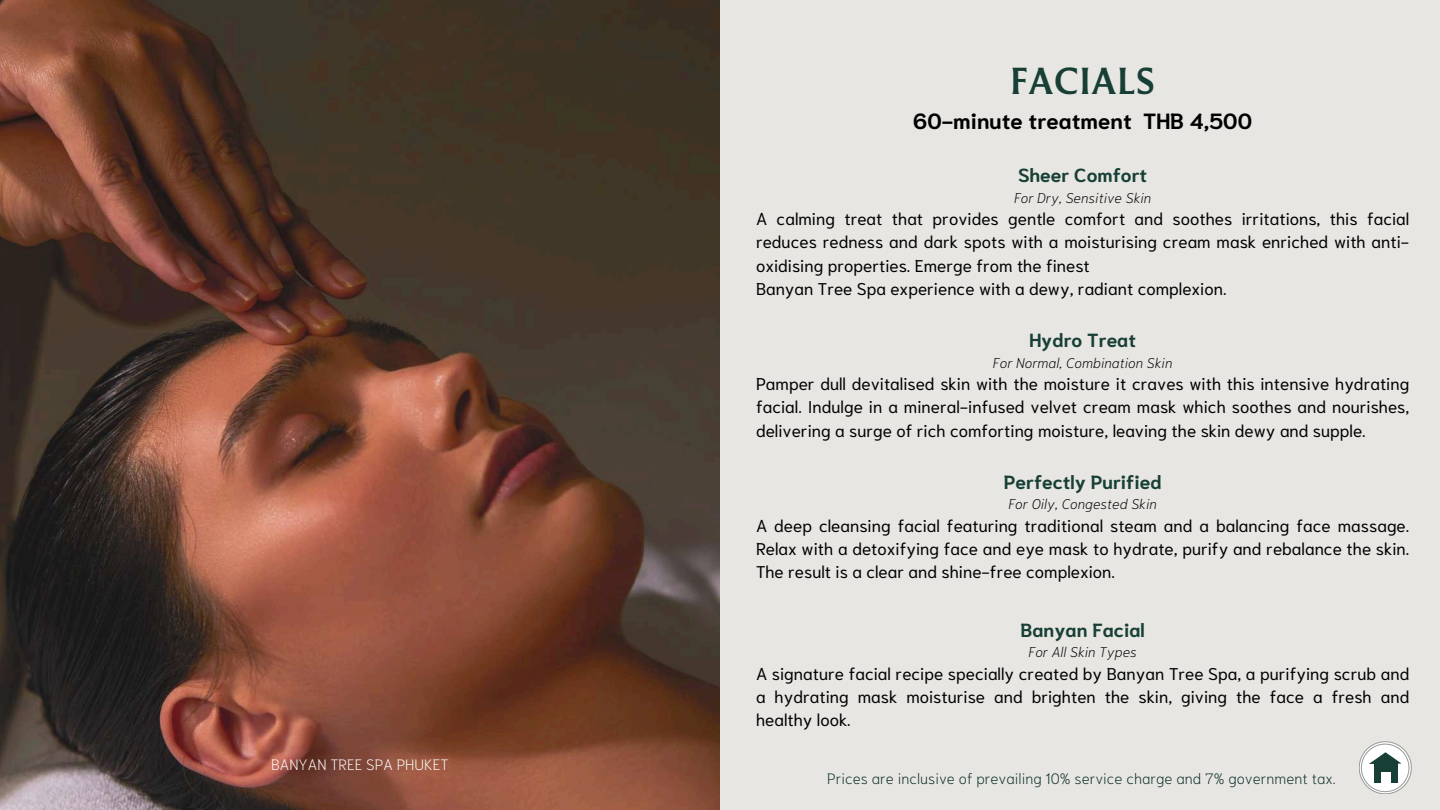
<style>
.page{position:relative;width:1440px;height:810px;background:#e7e6e2}
.page>*{position:absolute;margin:0;border:0;box-sizing:border-box;transform-origin:0 0}
.t1{font:35px "Reforma 1969 Negra";color:#173f35}
.t2{font:700 22px "Niramit";color:#000}
.t3{font:700 19px "Niramit";color:#173f35}
.t4{font:17px/23.2px "Niramit";color:#000;text-align:justify}
.t5{font:200 15px "Niramit";color:#082b26}
.t6{font:200 15px "Niramit";color:#fff}
.t7{font:italic 200 14px "Niramit";color:#000}
</style>
<div class="page">
<img style="left:0;top:0;width:720px;height:810px">
<svg style="left:1359px;top:741px;width:53px;height:53px"></svg>
<div style="left:1381px;top:772px;width:10px;height:10px;background:#fff"></div>
<p class="t6" style="left:271px;top:754px;width:179px">BANYAN TREE SPA PHUKET</p>
<h1 class="t1" style="left:1010px;top:56px;width:148px">FACIALS</h1>
<p class="t2" style="left:913px;top:105px;width:340px">60-minute treatment THB 4,500</p>
<p class="t3" style="left:1018px;top:161px;width:130px">Sheer Comfort</p>
<p class="t7" style="left:1014px;top:187px;width:139px">For Dry, Sensitive Skin</p>
<p class="t4" style="left:756px;top:206px;width:655px;text-align:left">A calming treat that provides gentle comfort and soothes irritations, this facial reduces redness and dark spots with a moisturising cream mask enriched with anti&shy;oxidising properties. Emerge from the finest<br>Banyan Tree Spa experience with a dewy, radiant complexion.</p>
<p class="t3" style="left:1029px;top:326px;width:108px">Hydro Treat</p>
<p class="t7" style="left:993px;top:352px;width:181px">For Normal, Combination Skin</p>
<p class="t4" style="left:756px;top:371px;width:655px">Pamper dull devitalised skin with the moisture it craves with this intensive hydrating facial. Indulge in a mineral-infused velvet cream mask which soothes and nourishes, delivering a surge of rich comforting moisture, leaving the skin dewy and supple.</p>
<p class="t3" style="left:1004px;top:468px;width:159px">Perfectly Purified</p>
<p class="t7" style="left:1008px;top:494px;width:150px">For Oily, Congested Skin</p>
<p class="t4" style="left:756px;top:512px;width:655px">A deep cleansing facial featuring traditional steam and a balancing face massage.<br>Relax with a detoxifying face and eye mask to hydrate, purify and rebalance the skin.<br>The result is a clear and shine-free complexion.</p>
<p class="t3" style="left:1021px;top:616px;width:126px">Banyan Facial</p>
<p class="t7" style="left:1028px;top:642px;width:110px">For All Skin Types</p>
<p class="t4" style="left:756px;top:660px;width:655px">A signature facial recipe specially created by Banyan Tree Spa, a purifying scrub and a hydrating mask moisturise and brighten the skin, giving the face a fresh and healthy look.</p>
<p class="t5" style="left:827px;top:767px;width:510px">Prices are inclusive of prevailing 10% service charge and 7% government tax.</p>
</div>
